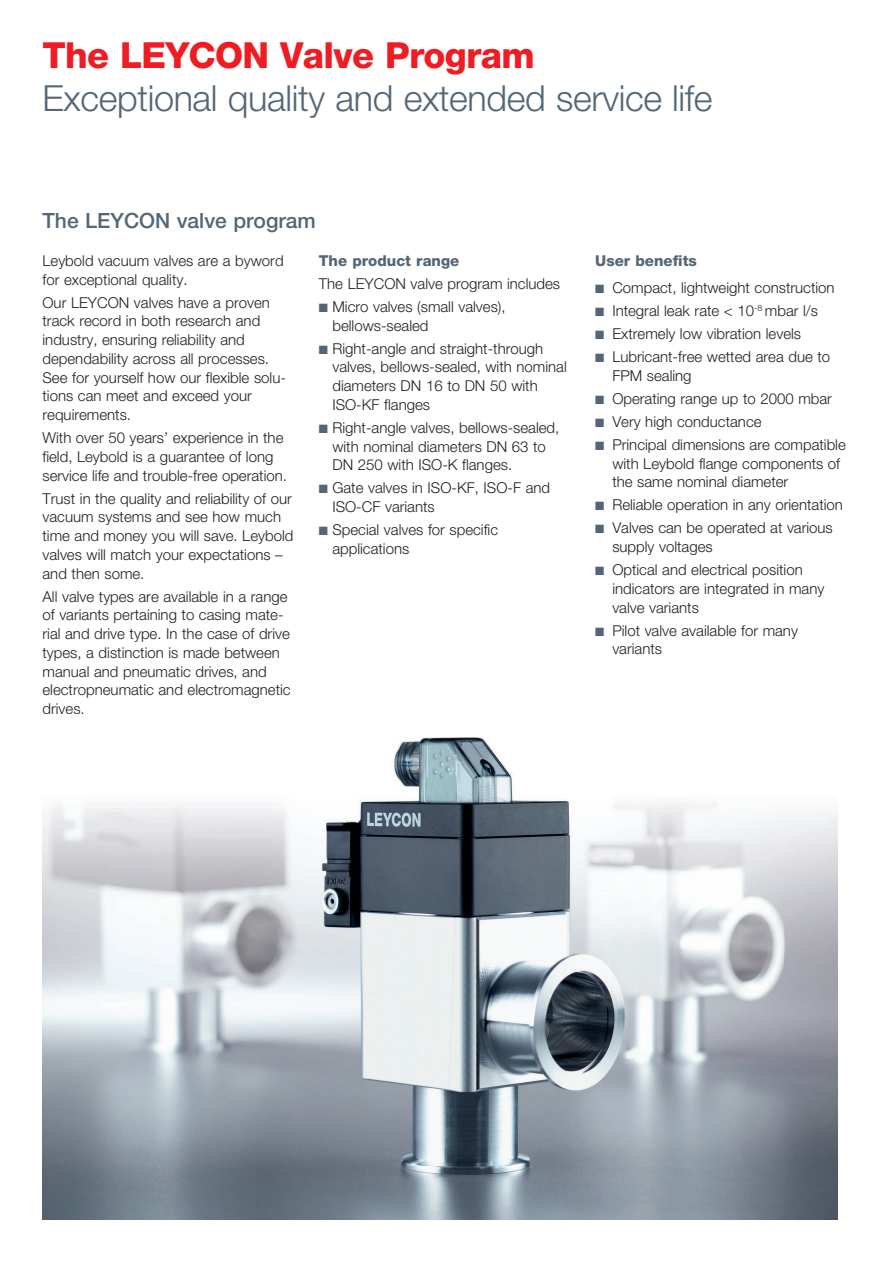
<style>
.page{position:relative;width:893px;height:1263px;background:#fff}
.page>*{position:absolute;margin:0;border:0;box-sizing:border-box;transform-origin:0 0}
.t1{font:300 36px "Helvetica Neue LT Std";letter-spacing:-.01em;color:#546675}
.t2{font:800 36px "Helvetica Neue LT Std";letter-spacing:-.02em;color:#ee1d23}
.t3{font:500 21px "Helvetica Neue LT Std";color:#546675}
.t4{font:300 15px/18.8px "Helvetica Neue LT Std";color:#231f20}
.t5{font:800 15px "Helvetica Neue LT Std";color:#546675}
.s1{color:#546675}
</style>
<div class="page">
<img style="left:43px;top:737px;width:795px;height:483px">
<h1 class="t2" style="left:43px;top:34px;width:494px">The LEYCON Valve Program</h1>
<h1 class="t1" style="left:43px;top:77px;width:671px">Exceptional quality and extended service life</h1>
<h2 class="t3" style="left:43px;top:208px;width:275px">The LEYCON valve program</h2>
<p class="t4" style="left:43px;top:251px;width:243px">Leybold vacuum valves are a byword for exceptional quality.</p>
<p class="t4" style="left:43px;top:293px;width:245px">Our LEYCON valves have a proven track record in both research and industry, ensuring reliability and dependability across all processes.<br>See for yourself how our flexible solu&shy;tions can meet and exceed your requirements.</p>
<p class="t4" style="left:43px;top:428px;width:246px">With over 50 years’ experience in the field, Leybold is a guarantee of long service life and trouble-free operation.</p>
<p class="t4" style="left:43px;top:489px;width:252px">Trust in the quality and reliability of our vacuum systems and see how much time and money you will save. Leybold valves will match your expectations – and then some.</p>
<p class="t4" style="left:43px;top:587px;width:250px">All valve types are available in a range of variants pertaining to casing mate&shy;rial and drive type. In the case of drive types, a distinction is made between manual and pneumatic drives, and electropneumatic and electromagnetic drives.</p>
<p class="t5" style="left:319px;top:252px;width:142px">The product range</p>
<p class="t4" style="left:319px;top:274px;width:243px">The LEYCON valve program includes</p>
<p class="t4" style="left:332px;top:297px;width:175px;text-indent:-14px"><span class="s1">■</span> Micro valves (small valves), bellows-sealed</p>
<p class="t4" style="left:332px;top:339px;width:236px;text-indent:-13px"><span class="s1">■</span> Right-angle and straight-through valves, bellows-sealed, with nominal diameters DN 16 to DN 50 with<br>ISO-KF flanges</p>
<p class="t4" style="left:332px;top:418px;width:228px;text-indent:-13px"><span class="s1">■</span> Right-angle valves, bellows-sealed, with nominal diameters DN 63 to<br>DN 250 with ISO-K flanges.</p>
<p class="t4" style="left:332px;top:478px;width:219px;text-indent:-13px"><span class="s1">■</span> Gate valves in ISO-KF, ISO-F and<br>ISO-CF variants</p>
<p class="t4" style="left:332px;top:520px;width:167px;text-indent:-13px"><span class="s1">■</span> Special valves for specific applications</p>
<p class="t5" style="left:595px;top:252px;width:103px">User benefits</p>
<p class="t4" style="left:595px;top:278px;width:241px"><span class="s1">■</span> Compact, lightweight construction</p>
<p class="t4" style="left:595px;top:301px;width:224px"><span class="s1">■</span> Integral leak rate &lt; 10<sup>-8</sup> mbar l/s</p>
<p class="t4" style="left:595px;top:324px;width:207px"><span class="s1">■</span> Extremely low vibration levels</p>
<p class="t4" style="left:612px;top:347px;width:219px;text-indent:-17px"><span class="s1">■</span> Lubricant-free wetted area due to<br>FPM sealing</p>
<p class="t4" style="left:595px;top:389px;width:238px"><span class="s1">■</span> Operating range up to 2000 mbar</p>
<p class="t4" style="left:595px;top:412px;width:168px"><span class="s1">■</span> Very high conductance</p>
<p class="t4" style="left:612px;top:435px;width:235px;text-indent:-17px"><span class="s1">■</span> Principal dimensions are compatible with Leybold flange components of the same nominal diameter</p>
<p class="t4" style="left:595px;top:495px;width:249px"><span class="s1">■</span> Reliable operation in any orientation</p>
<p class="t4" style="left:612px;top:518px;width:222px;text-indent:-17px"><span class="s1">■</span> Valves can be operated at various supply voltages</p>
<p class="t4" style="left:612px;top:560px;width:214px;text-indent:-17px"><span class="s1">■</span> Optical and electrical position indicators are integrated in many valve variants</p>
<p class="t4" style="left:612px;top:621px;width:187px;text-indent:-17px"><span class="s1">■</span> Pilot valve available for many variants</p>
</div>
